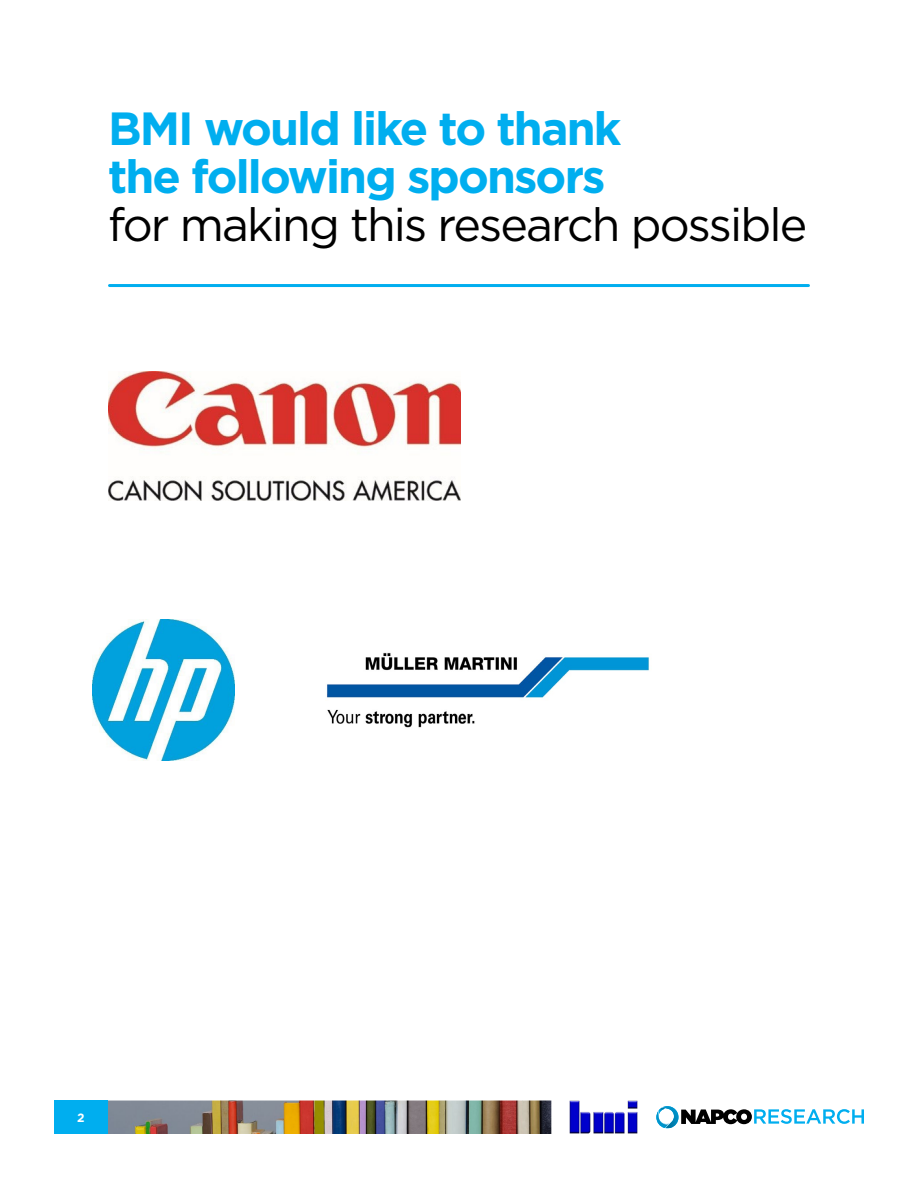
<style>
.page{position:relative;width:918px;height:1188px;background:#fff}
.page>*{position:absolute;margin:0;border:0;box-sizing:border-box;transform-origin:0 0}
.t1{font:700 46.5px/48px "Gotham";letter-spacing:-.04em;color:#00aeef}
.t2{font:46.5px "Gotham";letter-spacing:-.04em;color:#000}
.t3{font:700 12px "Gotham";color:#fff}
</style>
<div class="page">
<div style="left:54px;top:1101px;width:54px;height:33px;background:#00aeef"></div>
<svg style="left:656px;top:1106px;width:208px;height:22px"></svg>
<img style="left:108px;top:1101px;width:443px;height:33px">
<img style="left:570px;top:1101px;width:68px;height:33px">
<hr style="left:110px;top:284px;width:698px;height:3px;background:#00aeef">
<img style="left:108px;top:372px;width:352px;height:128px">
<img style="left:93px;top:619px;width:141px;height:141px">
<img style="left:327px;top:652px;width:322px;height:76px">
<p class="t1" style="left:108px;top:104px;width:515px">BMI would like to thank the following sponsors</p>
<p class="t2" style="left:108px;top:195px;width:701px">for making this research possible</p>
<p class="t3" style="left:77px;top:1110px;width:9px">2</p>
</div>
